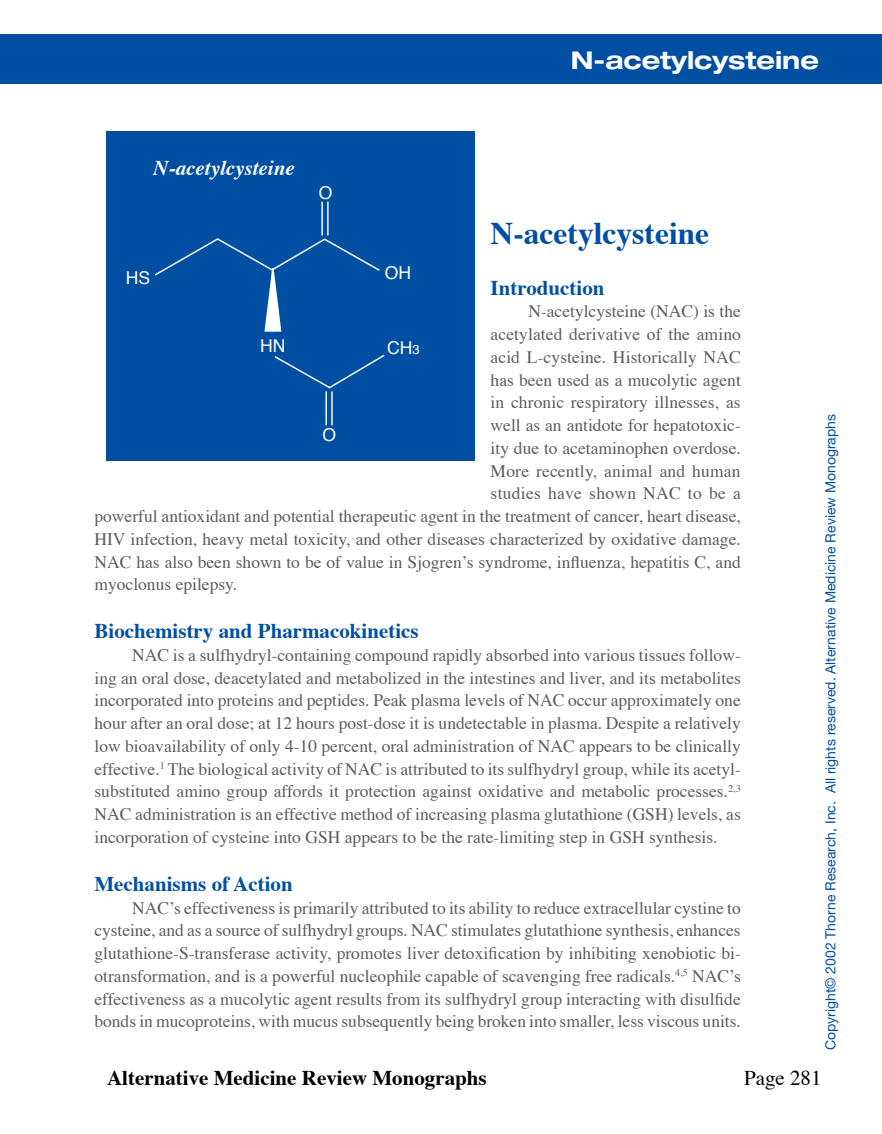
<style>
.page{position:relative;width:882px;height:1134px;background:#fff}
.page>*{position:absolute;margin:0;border:0;box-sizing:border-box;transform-origin:0 0}
.t1{font:700 31.5px "Times";color:#004fa3}
.t2{font:700 expanded 24.5px "Helvetica Neue";color:#fff}
.t3{font:700 21px "Times";color:#004fa3}
.t4{font:700 21px "Times";color:#000}
.t5{font:italic 700 21px "Times";color:#fff}
.t6{font:21px "Times";color:#000}
.t7{font:17.68px "Helvetica";color:#fff}
.t8{font:17.5px/22.8px "Times";color:#5b5c5e;text-align:justify}
.t9{font:14px "Helvetica Neue";color:#004fa3}
.s1{font-size:12.95px}
</style>
<div class="page">
<div style="left:0;top:34px;width:882px;height:50px;background:#004fa3"></div>
<div style="left:106px;top:131px;width:369px;height:330px;background:#004fa3"></div>
<svg style="left:154px;top:201px;width:226px;height:131px"></svg>
<svg style="left:274px;top:354px;width:111px;height:72px"></svg>
<p class="t5" style="left:154px;top:148px;width:143px">N-acetylcysteine</p>
<p class="t7" style="left:319px;top:178px;width:15px">O</p>
<h2 class="t2" style="left:571px;top:44px;width:250px">N-acetylcysteine</h2>
<h1 class="t1" style="left:491px;top:203px;width:220px">N-acetylcysteine</h1>
<p class="t3" style="left:491px;top:267px;width:115px">Introduction</p>
<p class="t8" style="left:528px;top:299px;width:214px">N-acetylcysteine (NAC) is the</p>
<p class="t8" style="left:491px;top:321px;width:252px">acetylated derivative of the amino</p>
<p class="t8" style="left:491px;top:344px;width:252px">acid L-cysteine. Historically NAC</p>
<p class="t8" style="left:491px;top:367px;width:252px">has been used as a mucolytic agent</p>
<p class="t8" style="left:491px;top:390px;width:252px">in chronic respiratory illnesses, as</p>
<p class="t8" style="left:491px;top:412px;width:252px">well as an antidote for hepatotoxic-</p>
<p class="t8" style="left:491px;top:435px;width:252px">ity due to acetaminophen overdose.</p>
<p class="t8" style="left:491px;top:458px;width:252px">More recently, animal and human</p>
<p class="t8" style="left:491px;top:481px;width:252px">studies have shown NAC to be a</p>
<p class="t8" style="left:94px;top:503px;width:648px">powerful antioxidant and potential therapeutic agent in the treatment of cancer, heart disease,</p>
<p class="t8" style="left:94px;top:526px;width:648px">HIV infection, heavy metal toxicity, and other diseases characterized by oxidative damage.</p>
<p class="t8" style="left:94px;top:549px;width:648px">NAC has also been shown to be of value in Sjogren’s syndrome, influenza, hepatitis C, and</p>
<p class="t8" style="left:94px;top:572px;width:144px">myoclonus epilepsy.</p>
<p class="t3" style="left:94px;top:611px;width:326px">Biochemistry and Pharmacokinetics</p>
<p class="t8" style="left:94px;top:642px;width:648px;text-indent:38px">NAC is a sulfhydryl-containing compound rapidly absorbed into various tissues follow&shy;ing an oral dose, deacetylated and metabolized in the intestines and liver, and its metabolites incorporated into proteins and peptides. Peak plasma levels of NAC occur approximately one hour after an oral dose; at 12 hours post-dose it is undetectable in plasma. Despite a relatively low bioavailability of only 4-10 percent, oral administration of NAC appears to be clinically effective.<sup>1</sup> The biological activity of NAC is attributed to its sulfhydryl group, while its acetyl&shy;substituted amino group affords it protection against oxidative and metabolic processes.<sup>2,3<br></sup>NAC administration is an effective method of increasing plasma glutathione (GSH) levels, as incorporation of cysteine into GSH appears to be the rate-limiting step in GSH synthesis.</p>
<p class="t3" style="left:94px;top:864px;width:200px">Mechanisms of Action</p>
<p class="t8" style="left:94px;top:895px;width:648px;text-indent:38px">NAC’s effectiveness is primarily attributed to its ability to reduce extracellular cystine to cysteine, and as a source of sulfhydryl groups. NAC stimulates glutathione synthesis, enhances glutathione-S-transferase activity, promotes liver detoxification by inhibiting xenobiotic bi&shy;otransformation, and is a powerful nucleophile capable of scavenging free radicals.<sup>4,5</sup> NAC’s effectiveness as a mucolytic agent results from its sulfhydryl group interacting with disulfide bonds in mucoproteins, with mucus subsequently being broken into smaller, less viscous units.</p>
<p class="t7" style="left:126px;top:263px;width:26px">HS</p>
<p class="t7" style="left:385px;top:257px;width:28px">OH</p>
<p class="t7" style="left:260px;top:331px;width:27px">HN</p>
<p class="t7" style="left:387px;top:333px;width:34px">CH<span class="s1">3</span></p>
<p class="t7" style="left:323px;top:420px;width:15px">O</p>
<p class="t9" style="left:822px;top:1050px;width:638px;rotate:-90deg">Copyright© 2002 Thorne Research, Inc. All rights reserved. Alternative Medicine Review Monographs</p>
<p class="t4" style="left:107px;top:1058px;width:381px">Alternative Medicine Review Monographs</p>
<p class="t6" style="left:744px;top:1058px;width:79px">Page 281</p>
</div>
